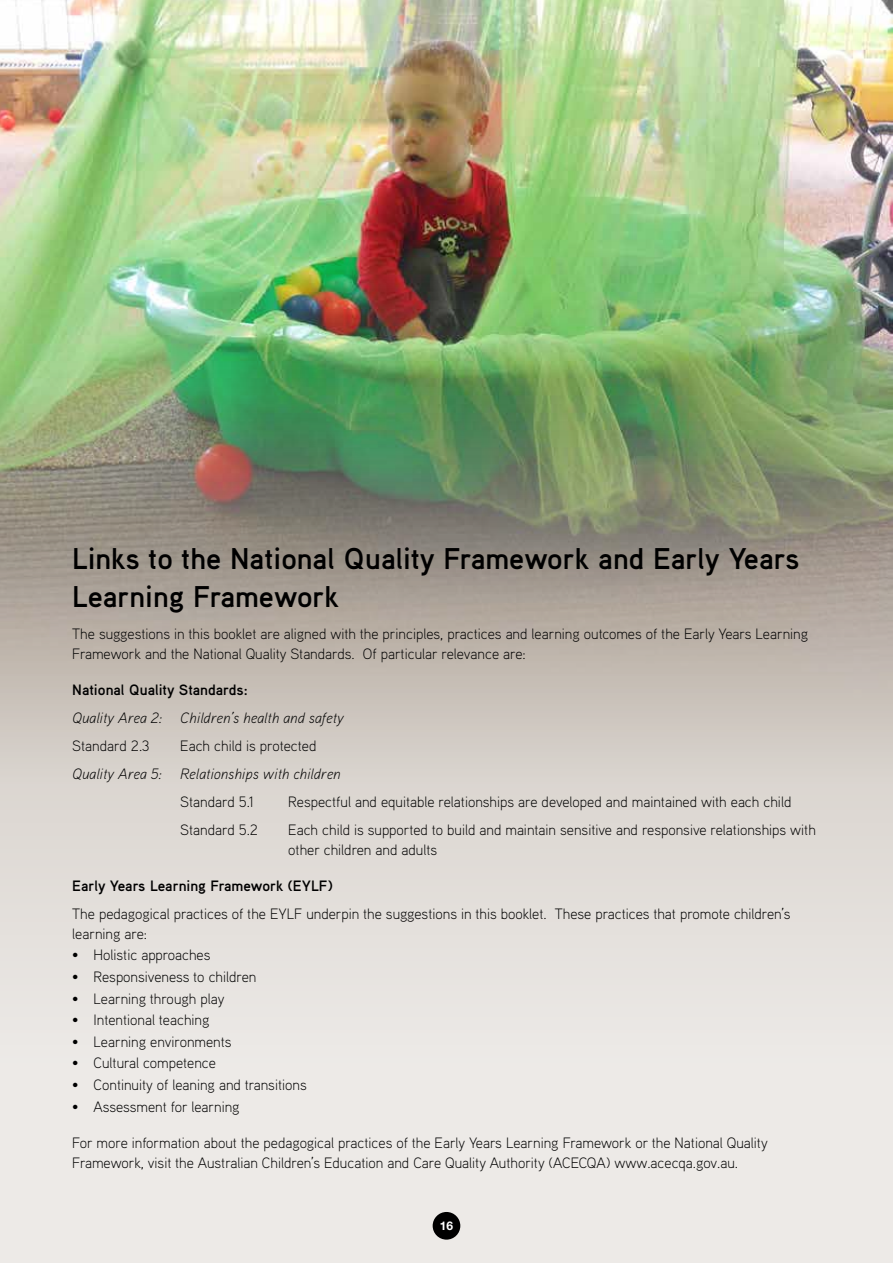
<style>
.page{position:relative;width:893px;height:1263px;background:#fff}
.page>*{position:absolute;margin:0;border:0;box-sizing:border-box;transform-origin:0 0}
.t1{font:700 30px/37.5px "Aaux Pro";color:#000}
.t2{font:300 15px/19.5px "Aaux Pro";color:#000}
.t3{font:italic 300 15px "Aaux Pro";color:#000}
.t4{font:700 15px "Aaux Pro";color:#000}
.t5{font:700 12px "Helvetica Neue LT Pro";color:#fff}
</style>
<div class="page">
<img style="left:0;top:0;width:893px;height:206px">
<img style="left:0;top:206px;width:893px;height:1057px">
<div style="left:433px;top:1212px;width:27px;height:27px;background:#000;border-radius:50%"></div>
<h1 class="t1" style="left:72px;top:539px;width:729px">Links to the National Quality Framework and Early Years<br>Learning Framework</h1>
<p class="t2" style="left:72px;top:624px;width:737px">The suggestions in this booklet are aligned with the principles, practices and learning outcomes of the Early Years Learning<br>Framework and the National Quality Standards. Of particular relevance are:</p>
<p class="t4" style="left:72px;top:680px;width:177px">National Quality Standards:</p>
<p class="t3" style="left:72px;top:708px;width:273px">Quality Area 2: Children’s health and safety</p>
<p class="t2" style="left:72px;top:736px;width:79px">Standard 2.3</p>
<p class="t2" style="left:180px;top:736px;width:138px">Each child is protected</p>
<p class="t3" style="left:72px;top:764px;width:270px">Quality Area 5: Relationships with children</p>
<p class="t2" style="left:180px;top:792px;width:75px">Standard 5.1</p>
<p class="t2" style="left:288px;top:792px;width:505px">Respectful and equitable relationships are developed and maintained with each child</p>
<p class="t2" style="left:180px;top:820px;width:79px">Standard 5.2</p>
<p class="t2" style="left:288px;top:820px;width:529px">Each child is supported to build and maintain sensitive and responsive relationships with other children and adults</p>
<p class="t4" style="left:72px;top:876px;width:262px">Early Years Learning Framework (EYLF)</p>
<p class="t2" style="left:72px;top:904px;width:720px">The pedagogical practices of the EYLF underpin the suggestions in this booklet. These practices that promote children’s learning are:</p>
<p class="t2" style="left:72px;top:945px;width:140px">• Holistic approaches</p>
<p class="t2" style="left:72px;top:966px;width:186px">• Responsiveness to children</p>
<p class="t2" style="left:72px;top:988px;width:154px">• Learning through play</p>
<p class="t2" style="left:72px;top:1010px;width:139px">• Intentional teaching</p>
<p class="t2" style="left:72px;top:1031px;width:161px">• Learning environments</p>
<p class="t2" style="left:72px;top:1053px;width:145px">• Cultural competence</p>
<p class="t2" style="left:72px;top:1075px;width:236px">• Continuity of leaning and transitions</p>
<p class="t2" style="left:72px;top:1096px;width:169px">• Assessment for learning</p>
<p class="t2" style="left:72px;top:1133px;width:697px">For more information about the pedagogical practices of the Early Years Learning Framework or the National Quality<br>Framework, visit the Australian Children’s Education and Care Quality Authority (ACECQA) www.acecqa.gov.au.</p>
<p class="t5" style="left:440px;top:1218px;width:15px">16</p>
</div>
